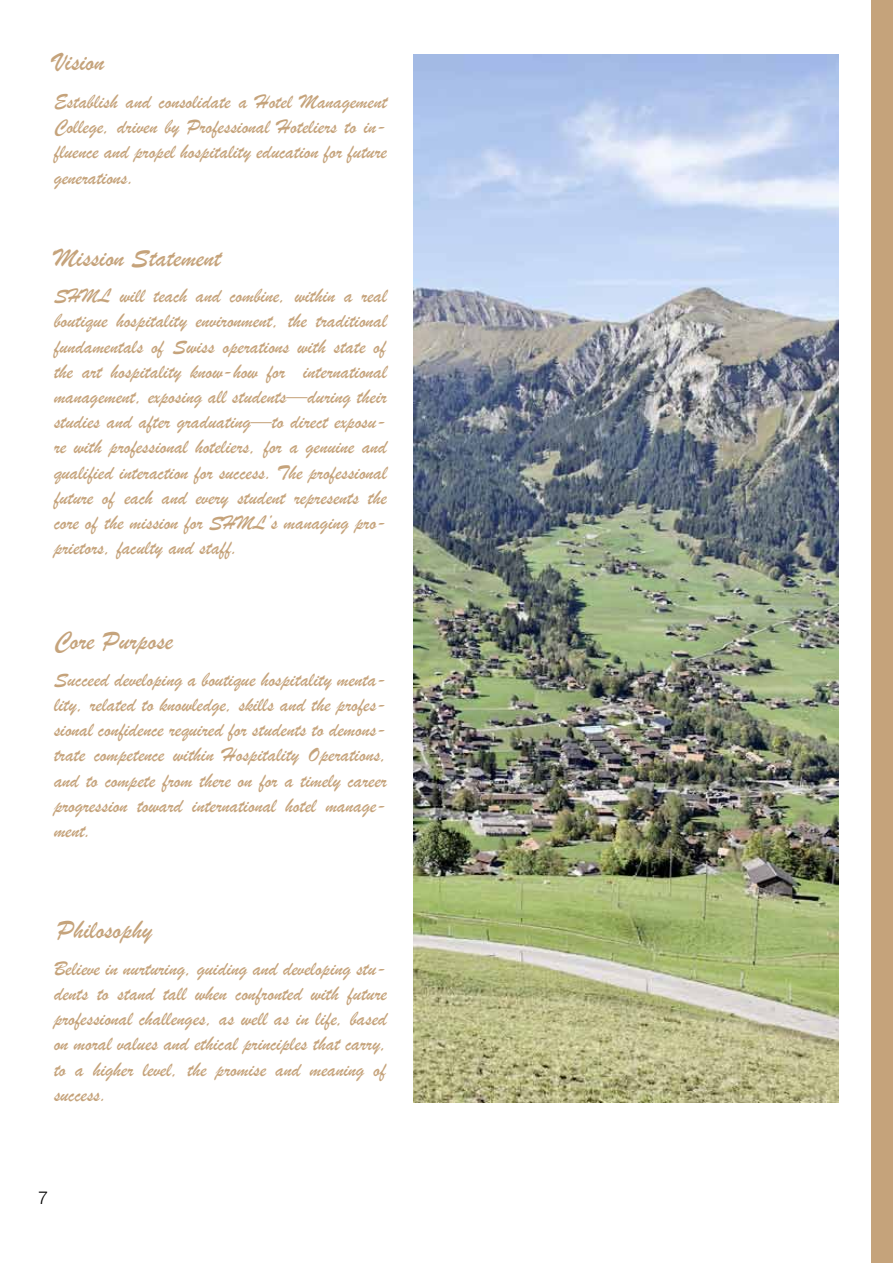
<style>
.page{position:relative;width:893px;height:1263px;background:#fff}
.page>*{position:absolute;margin:0;border:0;box-sizing:border-box;transform-origin:0 0}
.t1{font:27px "Brush Script";color:#c5a37b}
.t2{font:21px/25.2px "Brush Script";color:#c5a37b;text-align:justify}
.t3{font:300 18px "Helvetica Neue";color:#000}
</style>
<div class="page">
<div style="left:872px;top:0;width:21px;height:1263px;background:#c5a37b"></div>
<img style="left:414px;top:54px;width:425px;height:1048px">
<p class="t1" style="left:54px;top:44px;width:52px">Vision</p>
<p class="t2" style="left:54px;top:89px;width:334px">Establish and consolidate a Hotel Management College, driven by Professional Hoteliers to in&shy;fluence and propel hospitality education for future generations.</p>
<p class="t1" style="left:54px;top:240px;width:168px">Mission Statement</p>
<p class="t2" style="left:54px;top:283px;width:334px">SHML will teach and combine, within a real boutique hospitality environment, the traditional fundamentals of Swiss operations with state of the art hospitality know-how for international management, exposing all students—during their studies and after graduating—to direct exposu&shy;re with professional hoteliers, for a genuine and qualified interaction for success. The professional future of each and every student represents the core of the mission for SHML’s managing pro&shy;prietors, faculty and staff.</p>
<p class="t1" style="left:54px;top:622px;width:120px">Core Purpose</p>
<p class="t2" style="left:54px;top:667px;width:334px">Succeed developing a boutique hospitality menta&shy;lity, related to knowledge, skills and the profes&shy;sional confidence required for students to demons&shy;trate competence within Hospitality Operations, and to compete from there on for a timely career progression toward international hotel manage&shy;ment.</p>
<p class="t1" style="left:57px;top:912px;width:97px">Philosophy</p>
<p class="t2" style="left:54px;top:955px;width:334px">Believe in nurturing, guiding and developing stu&shy;dents to stand tall when confronted with future professional challenges, as well as in life, based on moral values and ethical principles that carry, to a higher level, the promise and meaning of success.</p>
<p class="t3" style="left:38px;top:1183px;width:12px">7</p>
</div>
